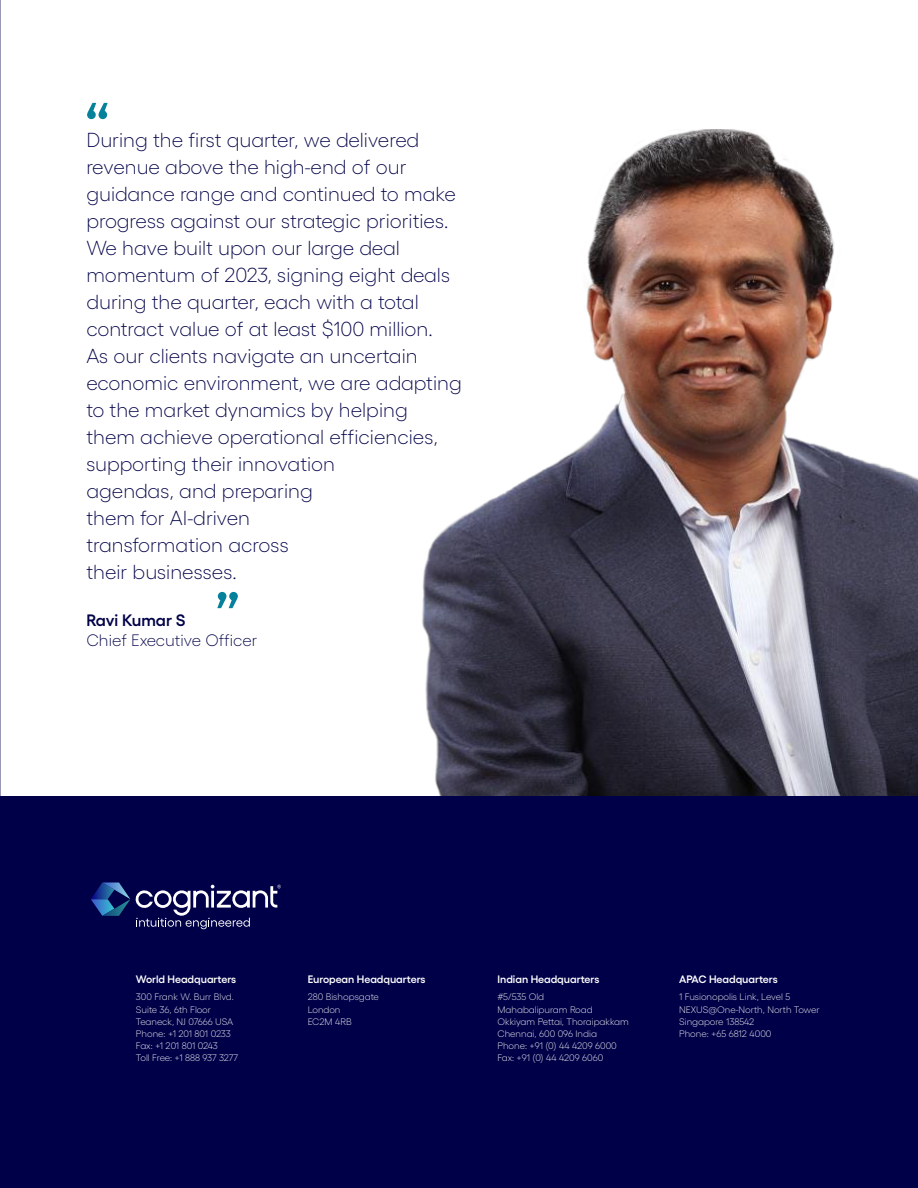
<style>
.page{position:relative;width:918px;height:1188px;background:#fff}
.page>*{position:absolute;margin:0;border:0;box-sizing:border-box;transform-origin:0 0}
.t1{font:600 60px "Gellix";color:#05819b}
.t2{font:300 20.25px/27px "Gellix";color:#000048}
.t3{font:300 16.5px "Gellix";color:#000048}
.t4{font:600 16.5px "Gellix";color:#000048}
.t5{font:600 10.8px "Gellix";color:#fff}
.t6{font:300 9.45px/12.1px "Gellix";color:#fff}
</style>
<div class="page">
<img style="left:422px;top:129px;width:496px;height:667px">
<div style="left:0;top:796px;width:918px;height:392px;background:#000048"></div>
<svg style="left:0;top:0;width:1px;height:796px"></svg>
<svg style="left:91px;top:899px;width:11px;height:16px"></svg>
<svg style="left:102px;top:899px;width:28px;height:17px"></svg>
<svg style="left:91px;top:883px;width:11px;height:16px"></svg>
<svg style="left:102px;top:883px;width:28px;height:16px"></svg>
<svg style="left:136px;top:885px;width:145px;height:44px"></svg>
<h1 class="t1" style="left:84px;top:81px;width:28px">“</h1>
<p class="t2" style="left:86px;top:124px;width:377px">During the first quarter, we delivered revenue above the high-end of our guidance range and continued to make progress against our strategic priorities.<br>We have built upon our large deal momentum of 2023, signing eight deals during the quarter, each with a total contract value of at least $100 million.<br>As our clients navigate an uncertain economic environment, we are adapting to the market dynamics by helping<br>them achieve operational efficiencies, supporting their innovation<br>agendas, and preparing<br>them for AI-driven<br>transformation across<br>their businesses.</p>
<p class="t4" style="left:86px;top:607px;width:101px">Ravi Kumar S</p>
<p class="t3" style="left:86px;top:628px;width:172px">Chief Executive Officer</p>
<h1 class="t1" style="left:241px;top:630px;width:28px;rotate:-180deg">“</h1>
<p class="t5" style="left:136px;top:971px;width:102px">World Headquarters</p>
<p class="t6" style="left:136px;top:990px;width:104px">300 Frank W. Burr Blvd.<br>Suite 36, 6th Floor<br>Teaneck, NJ 07666 USA<br>Phone: +1 201 801 0233<br>Fax: +1 201 801 0243<br>Toll Free: +1 888 937 3277</p>
<p class="t5" style="left:308px;top:971px;width:119px">European Headquarters</p>
<p class="t6" style="left:308px;top:990px;width:73px">280 Bishopsgate<br>London<br>EC2M 4RB</p>
<p class="t5" style="left:497px;top:971px;width:103px">Indian Headquarters</p>
<p class="t6" style="left:497px;top:990px;width:133px">#5/535 Old<br>Mahabalipuram Road<br>Okkiyam Pettai, Thoraipakkam<br>Chennai, 600 096 India<br>Phone: +91 (0) 44 4209 6000<br>Fax: +91 (0) 44 4209 6060</p>
<p class="t5" style="left:679px;top:971px;width:100px">APAC Headquarters</p>
<p class="t6" style="left:679px;top:990px;width:142px">1 Fusionopolis Link, Level 5<br>NEXUS@One-North, North Tower<br>Singapore 138542<br>Phone: +65 6812 4000</p>
</div>
